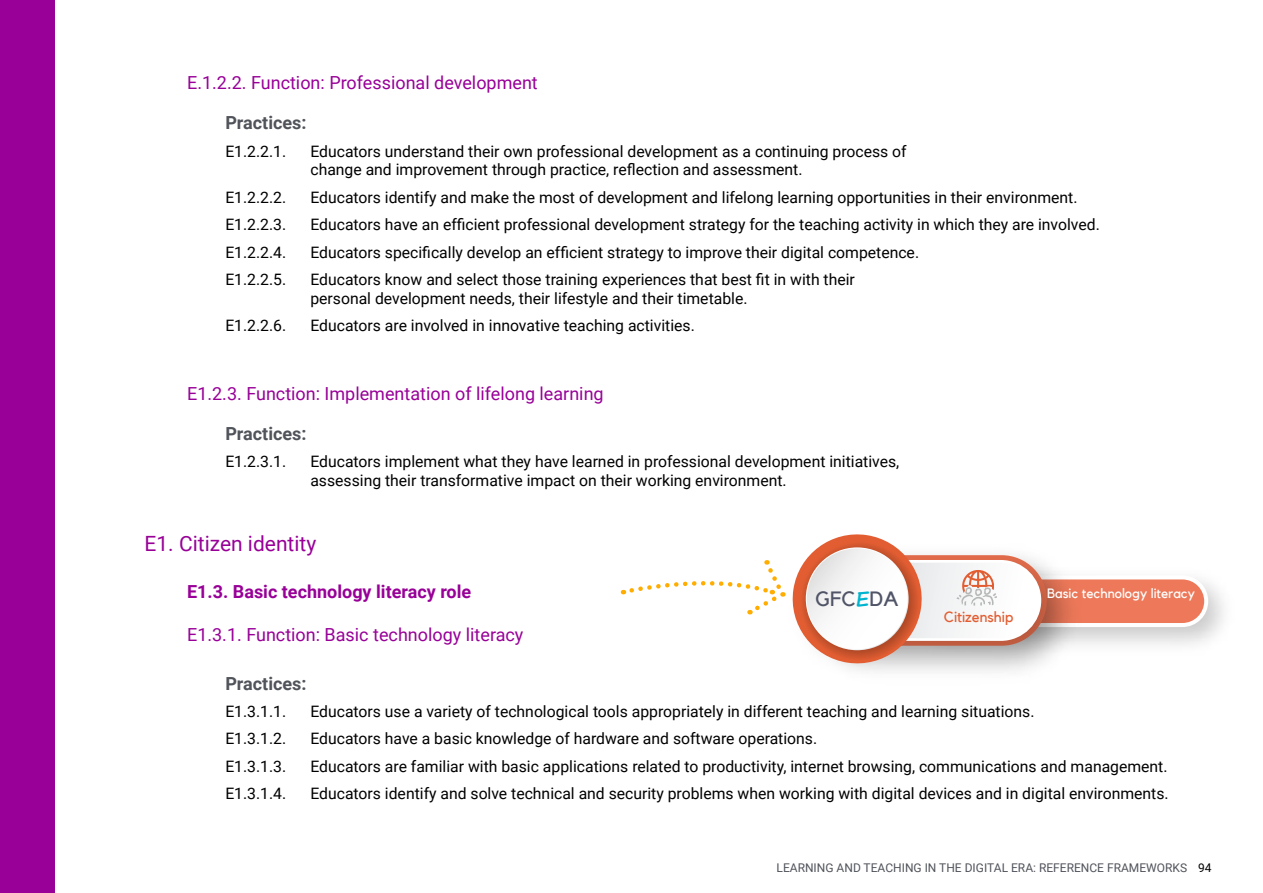
<style>
.page{position:relative;width:1263px;height:893px;background:#fff}
.page>*{position:absolute;margin:0;border:0;box-sizing:border-box;transform-origin:0 0}
.t1{font:21px "Roboto";color:#980098}
.t2{font:20.7px "Kollektif";color:#505467}
.t3{font:18px "Roboto";color:#980098}
.t4{font:700 18px "Roboto";color:#980098}
.t5{font:700 18px "Roboto";color:#50535a}
.t6{font:15.75px/18.9px "Roboto";color:#000}
.t7{font:14.7px "Kollektif";color:#e25e32}
.t8{font:13.5px "Kollektif";color:#fff}
.t9{font:12px "Roboto";color:#50535a}
.s1{font-family:"Segoe Print";font-weight:700;color:#00b4cf}
.s2{color:#000}
</style>
<div class="page">
<div style="left:0;top:0;width:54px;height:893px;background:#980098"></div>
<div style="left:914px;top:577px;width:292px;height:48px;background:#ed795a;border-radius:24px"></div>
<div style="left:912px;top:575px;width:296px;height:52px;border:4px solid #fff;border-radius:24px"></div>
<img style="left:1089px;top:573px;width:6px;height:78px">
<img style="left:851px;top:562px;width:238px;height:110px">
<svg style="left:623px;top:534px;width:424px;height:134px"></svg>
<p class="t3" style="left:187px;top:70px;width:352px">E.1.2.2. Function: Professional development</p>
<p class="t5" style="left:225px;top:110px;width:83px">Practices:</p>
<p class="t6" style="left:225px;top:141px;width:62px">E1.2.2.1.</p>
<p class="t6" style="left:310px;top:141px;width:598px">Educators understand their own professional development as a continuing process of change and improvement through practice, reflection and assessment.</p>
<p class="t6" style="left:225px;top:187px;width:62px">E1.2.2.2.</p>
<p class="t6" style="left:310px;top:187px;width:769px">Educators identify and make the most of development and lifelong learning opportunities in their environment.</p>
<p class="t6" style="left:225px;top:215px;width:62px">E1.2.2.3.</p>
<p class="t6" style="left:310px;top:215px;width:791px">Educators have an efficient professional development strategy for the teaching activity in which they are involved.</p>
<p class="t6" style="left:225px;top:242px;width:62px">E1.2.2.4.</p>
<p class="t6" style="left:310px;top:242px;width:610px">Educators specifically develop an efficient strategy to improve their digital competence.</p>
<p class="t6" style="left:225px;top:269px;width:62px">E1.2.2.5.</p>
<p class="t6" style="left:310px;top:269px;width:546px">Educators know and select those training experiences that best fit in with their personal development needs, their lifestyle and their timetable.</p>
<p class="t6" style="left:225px;top:316px;width:62px">E1.2.2.6.</p>
<p class="t6" style="left:310px;top:316px;width:386px">Educators are involved in innovative teaching activities.</p>
<p class="t3" style="left:187px;top:381px;width:418px">E1.2.3. Function: Implementation of lifelong learning</p>
<p class="t5" style="left:225px;top:421px;width:83px">Practices:</p>
<p class="t6" style="left:225px;top:451px;width:62px">E1.2.3.1.</p>
<p class="t6" style="left:310px;top:451px;width:590px">Educators implement what they have learned in professional development initiatives, assessing their transformative impact on their working environment.</p>
<h1 class="t1" style="left:145px;top:529px;width:173px">E1. Citizen identity</h1>
<p class="t4" style="left:187px;top:579px;width:286px">E1.3. Basic technology literacy role</p>
<p class="t3" style="left:187px;top:622px;width:338px">E1.3.1. Function: Basic technology literacy</p>
<p class="t5" style="left:225px;top:671px;width:83px">Practices:</p>
<p class="t6" style="left:225px;top:701px;width:62px">E1.3.1.1.</p>
<p class="t6" style="left:310px;top:701px;width:726px">Educators use a variety of technological tools appropriately in different teaching and learning situations.</p>
<p class="t6" style="left:225px;top:729px;width:62px">E1.3.1.2.</p>
<p class="t6" style="left:310px;top:729px;width:508px">Educators have a basic knowledge of hardware and software operations.</p>
<p class="t6" style="left:225px;top:756px;width:62px">E1.3.1.3.</p>
<p class="t6" style="left:310px;top:756px;width:859px">Educators are familiar with basic applications related to productivity, internet browsing, communications and management.</p>
<p class="t6" style="left:225px;top:784px;width:62px">E1.3.1.4.</p>
<p class="t6" style="left:310px;top:784px;width:860px">Educators identify and solve technical and security problems when working with digital devices and in digital environments.</p>
<p class="t8" style="left:1047px;top:585px;width:149px">Basic technology literacy</p>
<h2 class="t2" style="left:815px;top:587px;width:85px">GFC<span class="s1">E</span>DA</h2>
<p class="t7" style="left:944px;top:609px;width:71px">Citizenship</p>
<p class="t9" style="left:777px;top:859px;width:436px">LEARNING AND TEACHING IN THE DIGITAL ERA: REFERENCE FRAMEWORKS <span class="s2">94</span></p>
</div>
